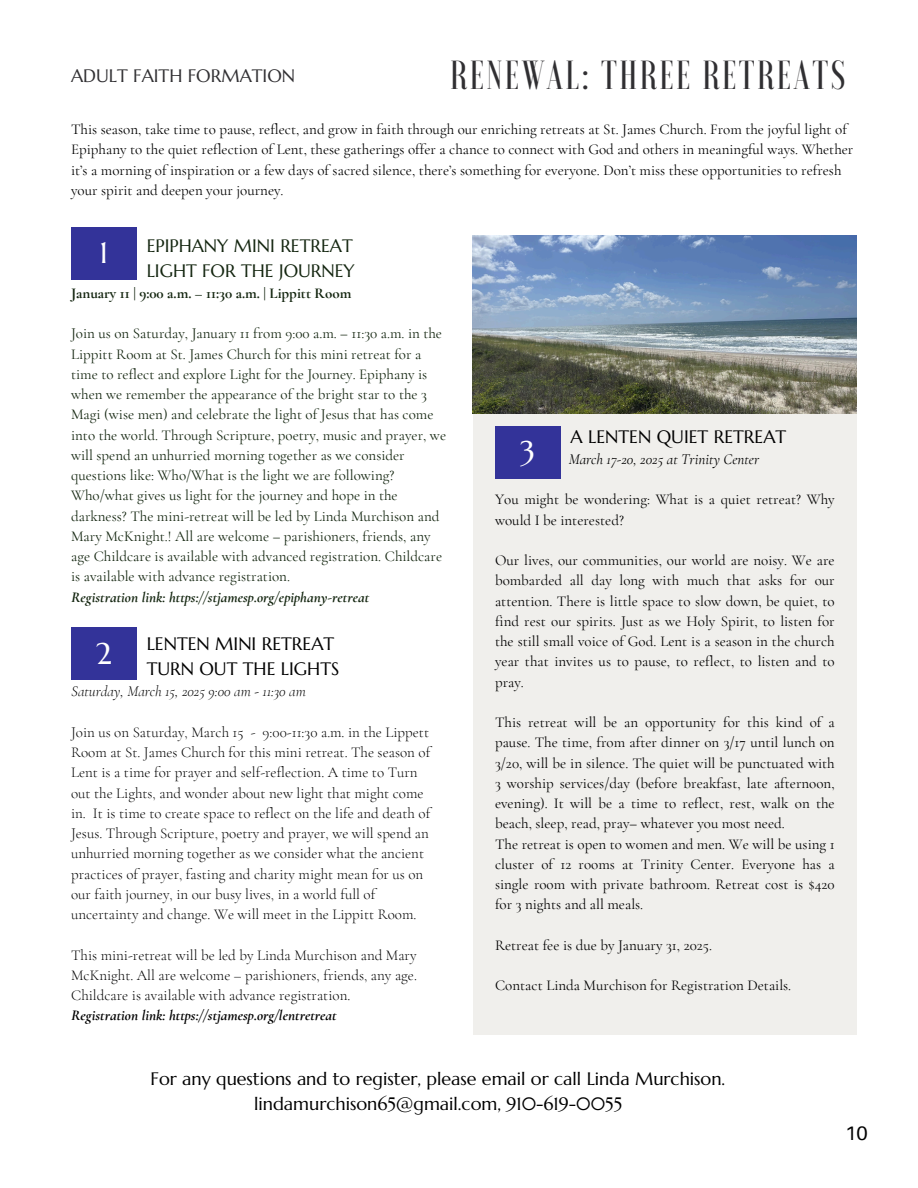
<style>
.page{position:relative;width:918px;height:1188px;background:#fff}
.page>*{position:absolute;margin:0;border:0;box-sizing:border-box;transform-origin:0 0}
.t1{font:500 40.5px "Voga";letter-spacing:.06em;color:#302f32}
.t2{font:30px "Marcellus";color:#fff}
.t3{font:19.5px "Aileron";color:#000}
.t4{font:18px/24.8px "Marcellus";color:#000;text-align:center}
.t5{font:18px "Marcellus";color:#13250f}
.t6{font:18px "Marcellus";color:#302f32}
.t7{font:15px/20.2px "Cormorant Garamond";color:#000;text-align:justify}
.t8{font:15px/20.2px "Cormorant Garamond";color:#13250f}
.t9{font:300 15px/20.2px "Cormorant Garamond";color:#000}
.t10{font:italic 700 15px "Cormorant Garamond";color:#13250f}
.t11{font:italic 700 15px "Cormorant Garamond";color:#000}
.t12{font:700 15px "Cormorant Garamond";color:#13250f}
.t13{font:italic 300 15px "Cormorant Garamond";color:#000}
.t14{font:italic 15px "Cormorant Garamond";color:#000}
</style>
<div class="page">
<div style="left:473px;top:236px;width:384px;height:798px;background:#f0efec"></div>
<div style="left:71px;top:227px;width:66px;height:52px;background:#339"></div>
<div style="left:71px;top:628px;width:66px;height:52px;background:#339"></div>
<div style="left:495px;top:426px;width:66px;height:53px;background:#339"></div>
<img style="left:473px;top:236px;width:384px;height:177px">
<p class="t6" style="left:71px;top:65px;width:226px">ADULT FAITH FORMATION</p>
<p class="t1" style="left:450px;top:55px;width:397px">RENEWAL: THREE RETREATS</p>
<p class="t7" style="left:71px;top:119px;width:784px;text-align:left">This season, take time to pause, reflect, and grow in faith through our enriching retreats at St. James Church. From the joyful light of Epiphany to the quiet reflection of Lent, these gatherings offer a chance to connect with God and others in meaningful ways. Whether it’s a morning of inspiration or a few days of sacred silence, there’s something for everyone. Don’t miss these opportunities to refresh your spirit and deepen your journey.</p>
<p class="t5" style="left:147px;top:234px;width:208px">EPIPHANY MINI RETREAT</p>
<p class="t5" style="left:147px;top:259px;width:210px">LIGHT FOR THE JOURNEY</p>
<p class="t12" style="left:71px;top:284px;width:282px">January 11 | 9:00 a.m. – 11:30 a.m. | Lippitt Room</p>
<p class="t8" style="left:71px;top:324px;width:377px">Join us on Saturday, January 11 from 9:00 a.m. – 11:30 a.m. in the Lippitt Room at St. James Church for this mini retreat for a time to reflect and explore Light for the Journey. Epiphany is when we remember the appearance of the bright star to the 3<br>Magi (wise men) and celebrate the light of Jesus that has come into the world. Through Scripture, poetry, music and prayer, we will spend an unhurried morning together as we consider questions like: Who/What is the light we are following?<br>Who/what gives us light for the journey and hope in the darkness? The mini-retreat will be led by Linda Murchison and Mary McKnight.! All are welcome – parishioners, friends, any age Childcare is available with advanced registration. Childcare is available with advance registration.</p>
<p class="t10" style="left:71px;top:588px;width:300px">Registration link: https://stjamesp.org/epiphany-retreat</p>
<h1 class="t2" style="left:99px;top:234px;width:10px">1</h1>
<h2 class="t4" style="left:147px;top:632px;width:189px">LENTEN MINI RETREAT</h2>
<p class="t4" style="left:147px;top:656px;width:194px">TURN OUT THE LIGHTS</p>
<p class="t13" style="left:71px;top:683px;width:236px">Saturday, March 15, 2025 9:00 am - 11:30 am</p>
<p class="t9" style="left:71px;top:722px;width:361px">Join us on Saturday, March 15 - 9:00-11:30 a.m. in the Lippett Room at St. James Church for this mini retreat. The season of Lent is a time for prayer and self-reflection. A time to Turn out the Lights, and wonder about new light that might come in. It is time to create space to reflect on the life and death of Jesus. Through Scripture, poetry and prayer, we will spend an unhurried morning together as we consider what the ancient practices of prayer, fasting and charity might mean for us on our faith journey, in our busy lives, in a world full of uncertainty and change. We will meet in the Lippitt Room.</p>
<p class="t9" style="left:71px;top:945px;width:347px;text-align:justify">This mini-retreat will be led by Linda Murchison and Mary McKnight. All are welcome – parishioners, friends, any age.<br>Childcare is available with advance registration.</p>
<p class="t11" style="left:71px;top:1007px;width:267px">Registration link: https://stjamesp.org/lentretreat</p>
<p class="t2" style="left:96px;top:634px;width:17px">2</p>
<p class="t4" style="left:571px;top:424px;width:217px">A LENTEN QUIET RETREAT</p>
<p class="t14" style="left:569px;top:450px;width:192px">March 17-20, 2025 at Trinity Center</p>
<p class="t7" style="left:495px;top:490px;width:341px">You might be wondering: What is a quiet retreat? Why would I be interested?</p>
<p class="t7" style="left:495px;top:550px;width:341px">Our lives, our communities, our world are noisy. We are bombarded all day long with much that asks for our attention. There is little space to slow down, be quiet, to find rest our spirits. Just as we Holy Spirit, to listen for the still small voice of God. Lent is a season in the church year that invites us to pause, to reflect, to listen and to pray.</p>
<p class="t7" style="left:495px;top:712px;width:341px">This retreat will be an opportunity for this kind of a pause. The time, from after dinner on 3/17 until lunch on 3/20, will be in silence. The quiet will be punctuated with 3 worship services/day (before breakfast, late afternoon, evening). It will be a time to reflect, rest, walk on the beach, sleep, read, pray– whatever you most need.</p>
<p class="t7" style="left:495px;top:834px;width:341px">The retreat is open to women and men. We will be using 1 cluster of 12 rooms at Trinity Center. Everyone has a single room with private bathroom. Retreat cost is $420 for 3 nights and all meals.</p>
<p class="t7" style="left:495px;top:935px;width:219px">Retreat fee is due by January 31, 2025.</p>
<p class="t7" style="left:495px;top:976px;width:298px">Contact Linda Murchison for Registration Details.</p>
<p class="t2" style="left:520px;top:433px;width:17px">3</p>
<p class="t4" style="left:151px;top:1067px;width:576px">For any questions and to register, please email or call Linda Murchison. lindamurchison65@gmail.com, 910-619-0055</p>
<h3 class="t3" style="left:845px;top:1121px;width:24px">10</h3>
</div>
